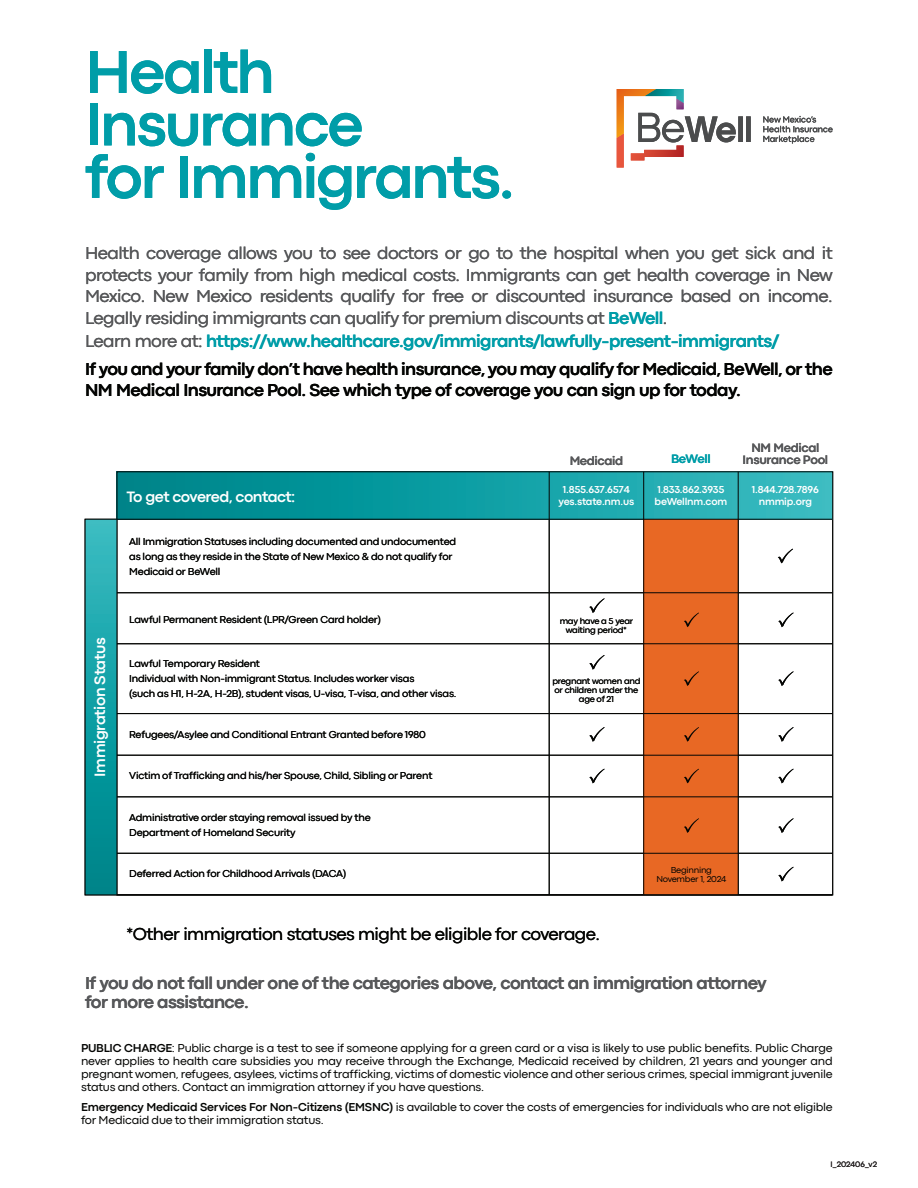
<style>
.page{position:relative;width:918px;height:1188px;background:#fff}
.page>*{position:absolute;margin:0;border:0;box-sizing:border-box;transform-origin:0 0}
.t1{font:700 63px/52.5px "Codec Pro";letter-spacing:-.045em;color:#009da8}
.t2{font:18px/21.9px "Codec Pro";letter-spacing:-.03em;color:#57585a}
.t3{font:700 18px/21.6px "Codec Pro";letter-spacing:-.03em;color:#040503}
.t4{font:700 18px/19.5px "Codec Pro";letter-spacing:-.03em;color:#57585a}
.t5{font:18px "Codec Pro";letter-spacing:-.03em;color:#040503}
.t6{font:700 15.75px "Codec Pro";letter-spacing:-.03em;color:#fff}
.t7{font:700 12.75px "Codec Pro";letter-spacing:-.025em;color:#57585a}
.t8{font:700 12.75px "Codec Pro";letter-spacing:-.03em;color:#009da8}
.t9{font:12px/13.2px "Codec Pro";letter-spacing:-.02em;color:#040503;text-align:justify}
.t10{font:10.5px/15px "Codec Pro";letter-spacing:-.02em;color:#040503}
.t11{font:700 10.5px/12px "Codec Pro";letter-spacing:-.02em;color:#fff;text-align:center}
.t12{font:9px/9px "Codec Pro";letter-spacing:-.03em;color:#040503;text-align:center}
.t13{font:8.25px "Codec Pro";letter-spacing:-.01em;color:#231f20}
.s1{font-weight:700;color:#009da8}
.s2{font-weight:700}
</style>
<div class="page">
<svg style="left:763px;top:116px;width:70px;height:28px"></svg>
<svg style="left:617px;top:89px;width:134px;height:79px"></svg>
<div style="left:117px;top:472px;width:716px;height:47px;background:linear-gradient(to right,#008388,#36bcc1)"></div>
<div style="left:644px;top:519px;width:94px;height:376px;background:#e86824"></div>
<div style="left:85px;top:519px;width:32px;height:376px;background:linear-gradient(to bottom,#36bdc2,#008388)"></div>
<hr style="left:117px;top:592px;width:715px;height:1px;background:#040503">
<hr style="left:117px;top:643px;width:715px;height:1px;background:#040503">
<hr style="left:117px;top:713px;width:715px;height:1px;background:#040503">
<hr style="left:117px;top:755px;width:715px;height:1px;background:#040503">
<hr style="left:549px;top:472px;width:1px;height:423px;background:#040503">
<hr style="left:643px;top:472px;width:1px;height:423px;background:#040503">
<hr style="left:738px;top:472px;width:1px;height:423px;background:#040503">
<svg style="left:589px;top:598px;width:16px;height:15px"></svg>
<svg style="left:684px;top:613px;width:15px;height:14px"></svg>
<svg style="left:778px;top:613px;width:16px;height:14px"></svg>
<svg style="left:684px;top:671px;width:15px;height:15px"></svg>
<svg style="left:778px;top:671px;width:16px;height:15px"></svg>
<hr style="left:117px;top:853px;width:715px;height:1px;background:#040503">
<svg style="left:684px;top:818px;width:15px;height:15px"></svg>
<svg style="left:778px;top:818px;width:16px;height:15px"></svg>
<svg style="left:589px;top:727px;width:16px;height:15px"></svg>
<svg style="left:684px;top:727px;width:15px;height:15px"></svg>
<svg style="left:778px;top:727px;width:16px;height:15px"></svg>
<svg style="left:589px;top:769px;width:16px;height:14px"></svg>
<svg style="left:684px;top:769px;width:15px;height:14px"></svg>
<svg style="left:778px;top:769px;width:16px;height:14px"></svg>
<svg style="left:778px;top:867px;width:16px;height:14px"></svg>
<svg style="left:589px;top:655px;width:16px;height:15px"></svg>
<svg style="left:778px;top:549px;width:15px;height:14px"></svg>
<hr style="left:117px;top:519px;width:715px;height:1px;background:#040503">
<hr style="left:117px;top:796px;width:715px;height:1px;background:#040503">
<hr style="left:117px;top:895px;width:715px;height:1px;background:#040503">
<h1 class="t1" style="left:85px;top:45px;width:431px">Health<br>Insurance<br>for Immigrants.</h1>
<p class="t2" style="left:85px;top:242px;width:749px">Health coverage allows you to see doctors or go to the hospital when you get sick and it protects your family from high medical costs. Immigrants can get health coverage in New Mexico. New Mexico residents qualify for free or discounted insurance based on income.<br>Legally residing immigrants can qualify for premium discounts at <span class="s1">BeWell</span>.<br>Learn more at: <span class="s1">https://www.healthcare.gov/immigrants/lawfully-present-immigrants/</span></p>
<h2 class="t3" style="left:85px;top:358px;width:749px">If you and your family don’t have health insurance, you may qualify for Medicaid, BeWell, or the<br>NM Medical Insurance Pool. See which type of coverage you can sign up for today.</h2>
<p class="t7" style="left:751px;top:440px;width:69px">NM Medical</p>
<p class="t8" style="left:671px;top:451px;width:41px">BeWell</p>
<p class="t7" style="left:570px;top:453px;width:55px">Medicaid</p>
<p class="t7" style="left:743px;top:452px;width:87px">Insurance Pool</p>
<h3 class="t6" style="left:126px;top:487px;width:171px">To get covered, contact:</h3>
<p class="t11" style="left:752px;top:483px;width:69px">1.844.728.7896 nmmip.org</p>
<p class="t11" style="left:559px;top:483px;width:77px">1.855.637.6574 yes.state.nm.us</p>
<p class="t11" style="left:654px;top:483px;width:74px;text-align:left">1.833.862.3935 beWellnm.com</p>
<h3 class="t6" style="left:91px;top:777px;width:141px;rotate:-90deg">Immigration Status</h3>
<p class="t10" style="left:129px;top:533px;width:329px">All Immigration Statuses including documented and undocumented as long as they reside in the State of New Mexico &amp; do not qualify for<br>Medicaid or BeWell</p>
<p class="t10" style="left:129px;top:611px;width:253px">Lawful Permanent Resident (LPR/Green Card holder)</p>
<p class="t10" style="left:129px;top:656px;width:329px">Lawful Temporary Resident<br>Individual with Non-immigrant Status. Includes worker visas<br>(such as H1, H-2A, H-2B), student visas, U-visa, T-visa, and other visas.</p>
<p class="t10" style="left:129px;top:726px;width:298px">Refugees/Asylee and Conditional Entrant Granted before 1980</p>
<p class="t10" style="left:129px;top:768px;width:305px">Victim of Trafficking and his/her Spouse, Child, Sibling or Parent</p>
<p class="t10" style="left:129px;top:810px;width:243px">Administrative order staying removal issued by the<br>Department of Homeland Security</p>
<p class="t10" style="left:129px;top:866px;width:219px">Deferred Action for Childhood Arrivals (DACA)</p>
<p class="t12" style="left:560px;top:616px;width:75px">may have a 5 year waiting period*</p>
<p class="t12" style="left:552px;top:677px;width:90px">pregnant women and or children under the age of 21</p>
<p class="t12" style="left:656px;top:865px;width:72px">Beginning<br>November 1, 2024</p>
<h2 class="t5" style="left:126px;top:923px;width:476px">*Other immigration statuses might be eligible for coverage.</h2>
<h2 class="t4" style="left:85px;top:973px;width:683px">If you do not fall under one of the categories above, contact an immigration attorney for more assistance.</h2>
<p class="t9" style="left:81px;top:1041px;width:753px"><span class="s2">PUBLIC CHARGE</span>: Public charge is a test to see if someone applying for a green card or a visa is likely to use public benefits. Public Charge never applies to health care subsidies you may receive through the Exchange, Medicaid received by children, 21 years and younger and pregnant women, refugees, asylees, victims of trafficking, victims of domestic violence and other serious crimes, special immigrant juvenile status and others. Contact an immigration attorney if you have questions.</p>
<p class="t9" style="left:81px;top:1100px;width:753px"><span class="s2">Emergency Medicaid Services For Non-Citizens (EMSNC)</span> is available to cover the costs of emergencies for individuals who are not eligible for Medicaid due to their immigration status.</p>
<p class="t13" style="left:830px;top:1159px;width:48px">I_202406_v2</p>
</div>
